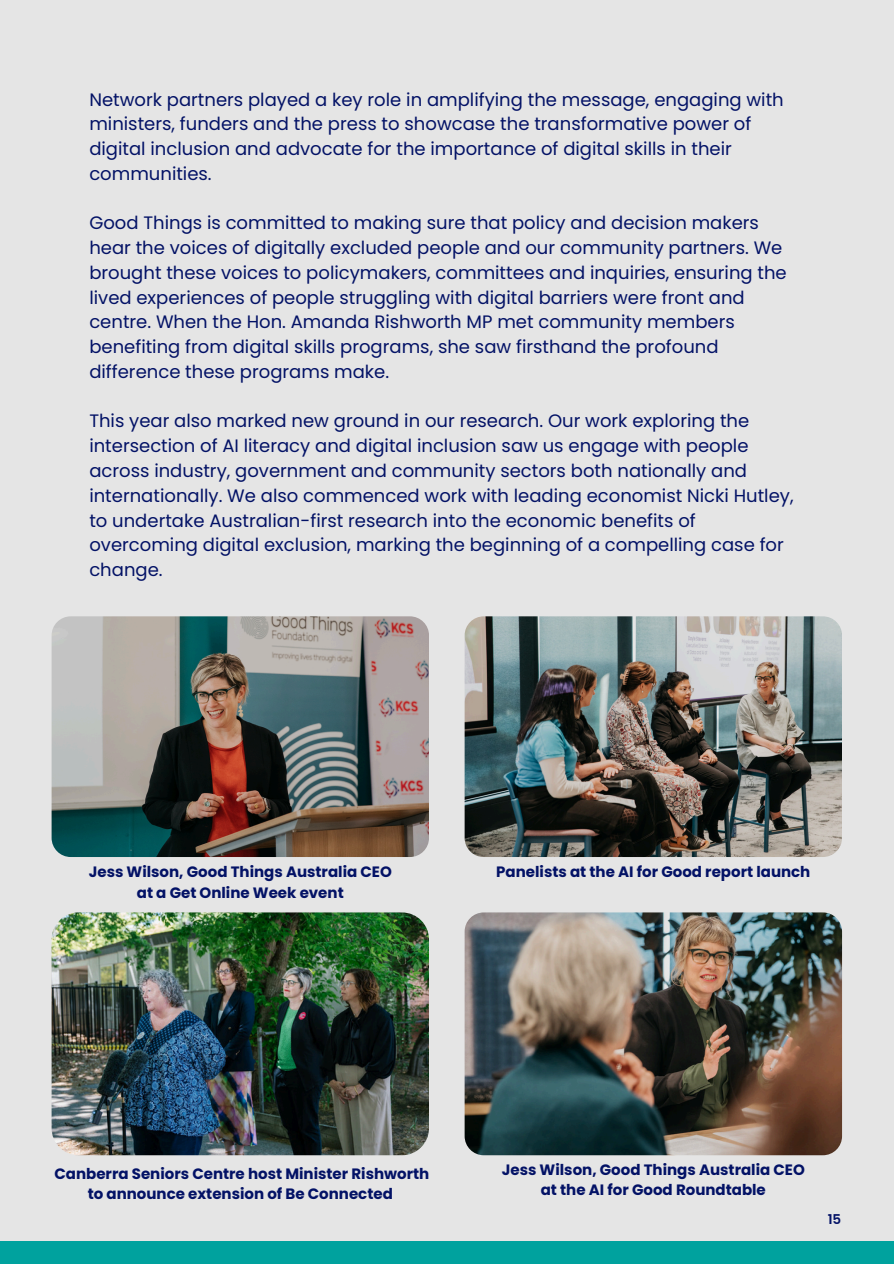
<style>
.page{position:relative;width:894px;height:1264px;background:#fff}
.page>*{position:absolute;margin:0;border:0;box-sizing:border-box;transform-origin:0 0}
.t1{font:18px/24.8px "Poppins";color:#031266}
.t2{font:700 15px/20.2px "Poppins";color:#031266;text-align:center}
.t3{font:600 13.5px "Poppins";color:#031266}
</style>
<div class="page">
<div style="left:0;top:0;width:893px;height:1263px;background:#e5e5e5"></div>
<div style="left:0;top:1241px;width:893px;height:22px;background:#00a29e"></div>
<img style="left:52px;top:912px;width:376px;height:243px;border-radius:27px">
<img style="left:52px;top:616px;width:376px;height:241px;border-radius:19px">
<img style="left:464px;top:616px;width:377px;height:241px;border-radius:19px">
<img style="left:464px;top:912px;width:377px;height:243px;border-radius:19px">
<h1 class="t1" style="left:89px;top:87px;width:695px">Network partners played a key role in amplifying the message, engaging with ministers, funders and the press to showcase the transformative power of digital inclusion and advocate for the importance of digital skills in their communities.</h1>
<h1 class="t1" style="left:89px;top:211px;width:698px">Good Things is committed to making sure that policy and decision makers hear the voices of digitally excluded people and our community partners. We brought these voices to policymakers, committees and inquiries, ensuring the lived experiences of people struggling with digital barriers were front and centre. When the Hon. Amanda Rishworth MP met community members benefiting from digital skills programs, she saw firsthand the profound difference these programs make.</h1>
<p class="t1" style="left:89px;top:409px;width:705px">This year also marked new ground in our research. Our work exploring the intersection of AI literacy and digital inclusion saw us engage with people across industry, government and community sectors both nationally and internationally. We also commenced work with leading economist Nicki Hutley, to undertake Australian-first research into the economic benefits of overcoming digital exclusion, marking the beginning of a compelling case for change.</p>
<p class="t2" style="left:89px;top:862px;width:304px">Jess Wilson, Good Things Australia CEO</p>
<p class="t2" style="left:137px;top:882px;width:208px">at a Get Online Week event</p>
<p class="t2" style="left:496px;top:862px;width:315px">Panelists at the AI for Good report launch</p>
<p class="t2" style="left:54px;top:1163px;width:376px">Canberra Seniors Centre host Minister Rishworth to announce extension of Be Connected</p>
<p class="t2" style="left:501px;top:1159px;width:304px">Jess Wilson, Good Things Australia CEO</p>
<p class="t2" style="left:540px;top:1179px;width:226px">at the AI for Good Roundtable</p>
<p class="t3" style="left:827px;top:1209px;width:15px">15</p>
</div>
